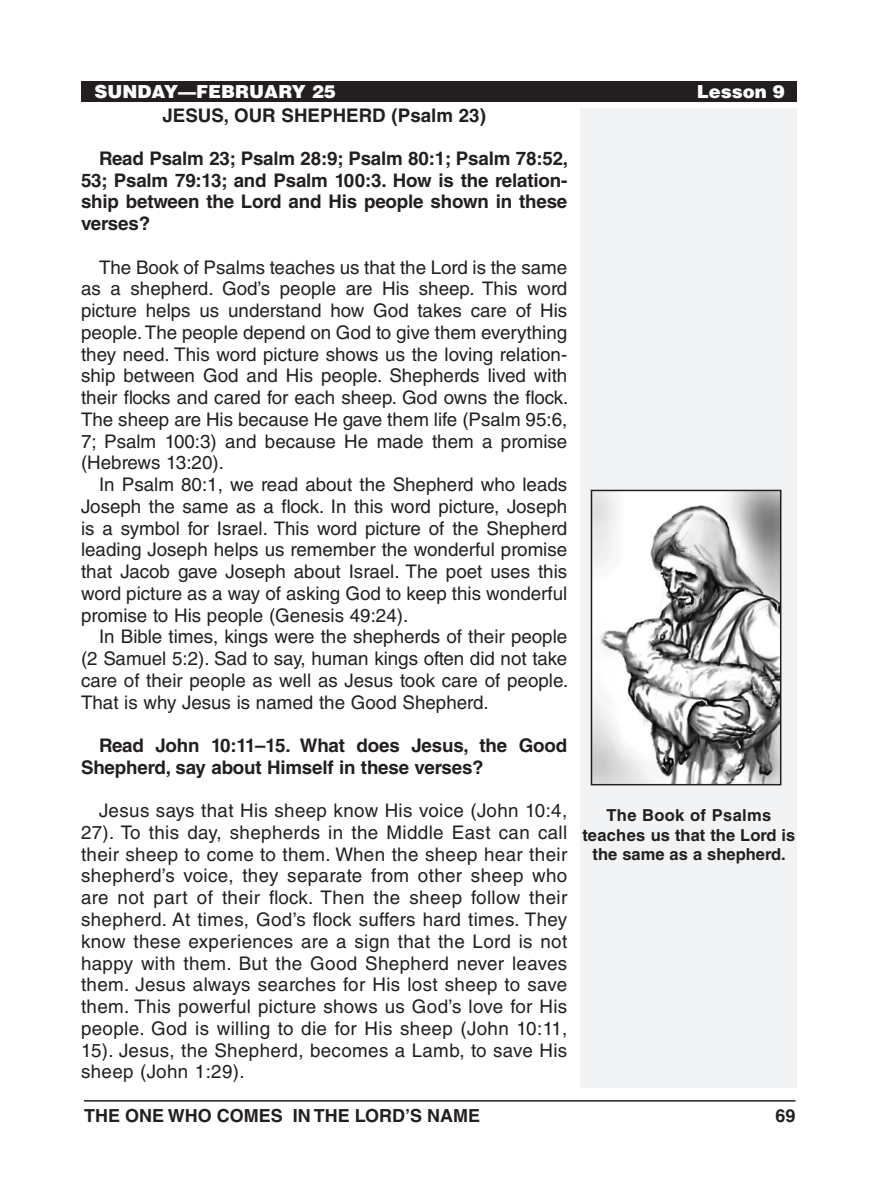
<style>
.page{position:relative;width:878px;height:1202px;background:#fff}
.page>*{position:absolute;margin:0;border:0;box-sizing:border-box;transform-origin:0 0}
.Body_Text_SpaceBefor{font:18.75px/21.8px "Helvetica LT Std";color:#231f20;text-align:justify}
.Body_Text{font:18.75px/21.8px "Helvetica LT Std";color:#231f20;text-align:justify}
.Body_Text_Bold_Space{font:700 18.75px/21.8px "Helvetica LT Std";letter-spacing:-.01em;color:#231f20;text-align:justify}
.Subheadings{font:700 18.75px "Helvetica LT Std";color:#231f20}
.t1{font:700 18px "Helvetica LT Std";color:#231f20}
.Running_Head_-_Left{font:900 18px "Helvetica LT Std";color:#fff}
.Image_Captions{font:700 16.5px/19.5px "Helvetica LT Std";color:#231f20;text-align:center}
</style>
<div class="page">
<hr style="left:84px;top:1100px;width:711px;height:1px;background:#231f20">
<div style="left:580px;top:108px;width:216px;height:979px;background:#f2f3f4"></div>
<div style="left:81px;top:81px;width:715px;height:20px;background:#231f20"></div>
<img style="left:593px;top:493px;width:185px;height:289px">
<div style="left:590px;top:490px;width:191px;height:295px;border:2px solid #231f20"></div>
<p class="Running_Head_-_Left" style="left:95px;top:79px;width:243px">SUNDAY—FEBRUARY 25</p>
<p class="Running_Head_-_Left" style="left:696px;top:79px;width:90px">Lesson 9</p>
<p class="Subheadings" style="left:162px;top:103px;width:325px">JESUS, OUR SHEPHERD (Psalm 23)</p>
<p class="Body_Text_Bold_Space" style="left:81px;top:147px;width:488px;text-indent:18px">Read Psalm 23; Psalm 28:9; Psalm 80:1; Psalm 78:52, 53; Psalm 79:13; and Psalm 100:3. How is the relation&shy;ship between the Lord and His people shown in these verses?</p>
<p class="Body_Text_SpaceBefor" style="left:81px;top:256px;width:489px;text-indent:18px">The Book of Psalms teaches us that the Lord is the same as a shepherd. God’s people are His sheep. This word picture helps us understand how God takes care of His people. The people depend on God to give them everything they need. This word picture shows us the loving relation&shy;ship between God and His people. Shepherds lived with their flocks and cared for each sheep. God owns the flock.<br>The sheep are His because He gave them life (Psalm 95:6, 7; Psalm 100:3) and because He made them a promise (Hebrews 13:20).</p>
<p class="Body_Text" style="left:81px;top:473px;width:488px;text-indent:18px">In Psalm 80:1, we read about the Shepherd who leads Joseph the same as a flock. In this word picture, Joseph is a symbol for Israel. This word picture of the Shepherd leading Joseph helps us remember the wonderful promise that Jacob gave Joseph about Israel. The poet uses this word picture as a way of asking God to keep this wonderful promise to His people (Genesis 49:24).</p>
<p class="Body_Text" style="left:81px;top:626px;width:489px;text-indent:18px">In Bible times, kings were the shepherds of their people (2 Samuel 5:2). Sad to say, human kings often did not take care of their people as well as Jesus took care of people.<br>That is why Jesus is named the Good Shepherd.</p>
<p class="Body_Text_Bold_Space" style="left:81px;top:734px;width:487px;text-indent:18px">Read John 10:11–15. What does Jesus, the Good<br>Shepherd, say about Himself in these verses?</p>
<p class="Body_Text_SpaceBefor" style="left:81px;top:799px;width:488px;text-indent:18px">Jesus says that His sheep know His voice (John 10:4, 27). To this day, shepherds in the Middle East can call their sheep to come to them. When the sheep hear their shepherd’s voice, they separate from other sheep who are not part of their flock. Then the sheep follow their shepherd. At times, God’s flock suffers hard times. They know these experiences are a sign that the Lord is not happy with them. But the Good Shepherd never leaves them. Jesus always searches for His lost sheep to save them. This powerful picture shows us God’s love for His people. God is willing to die for His sheep (John 10:11, 15). Jesus, the Shepherd, becomes a Lamb, to save His sheep (John 1:29).</p>
<p class="Image_Captions" style="left:582px;top:805px;width:214px">The Book of Psalms teaches us that the Lord is the same as a shepherd.</p>
<p class="t1" style="left:84px;top:1104px;width:397px">THE ONE WHO COMES IN THE LORD’S NAME</p>
<p class="t1" style="left:775px;top:1104px;width:22px">69</p>
</div>
